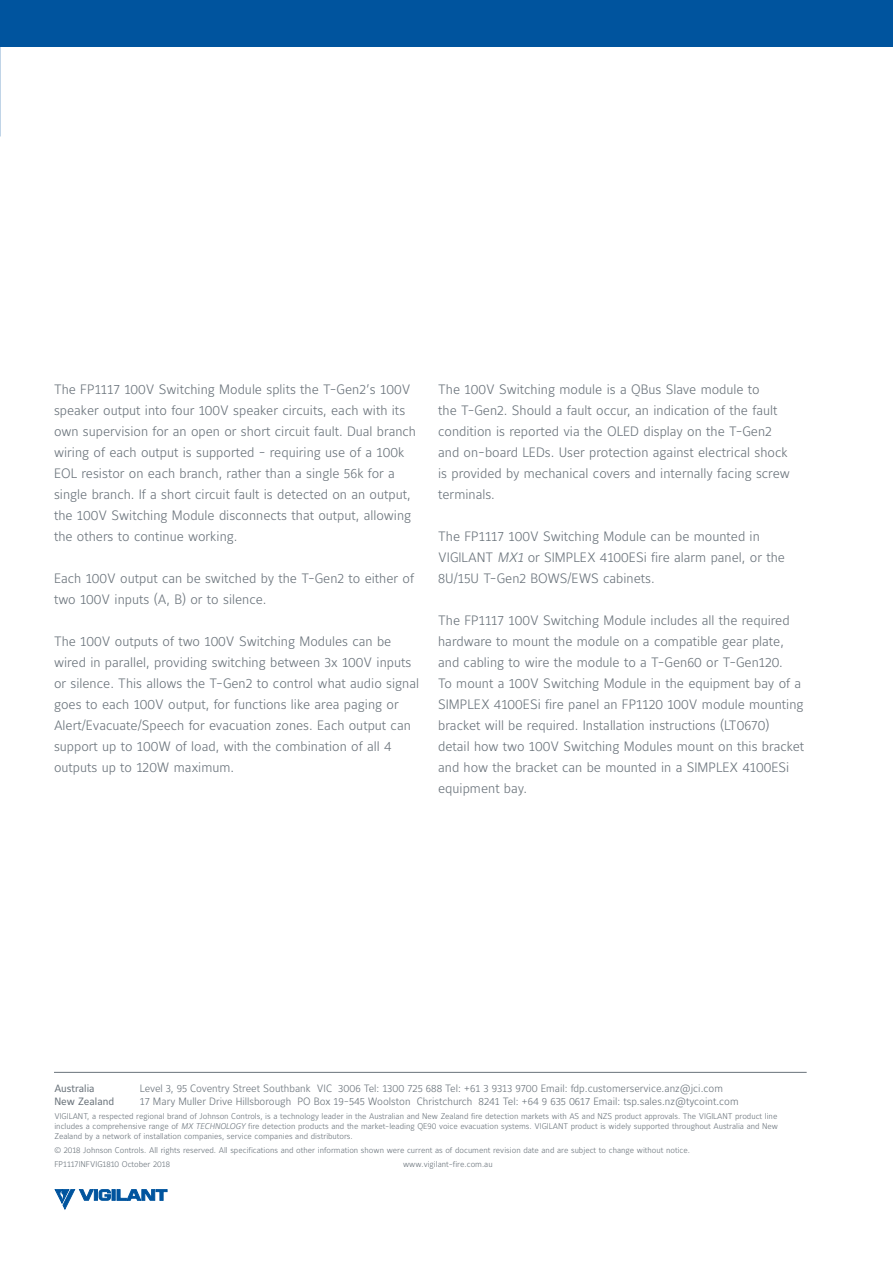
<style>
.page{position:relative;width:893px;height:1263px;background:#fff}
.page>*{position:absolute;margin:0;border:0;box-sizing:border-box;transform-origin:0 0}
.t1{font:300 13.5px/21px "Maurea Jci Lf ML";color:#6a737b}
.t2{font:300 10.5px "Maurea Jci Lf ML";color:#6a737b}
.t3{font:10.5px "Maurea Jci Lf ML";color:#6a737b}
.t4{font:300 8.25px/9.9px "Maurea Jci Lf ML";color:#6a737b;text-align:justify}
.s1{font-style:italic}
</style>
<div class="page">
<hr style="left:54px;top:1072px;width:753px;height:1px;background:#6a737b">
<svg style="left:54px;top:1189px;width:113px;height:21px"></svg>
<div style="left:0;top:0;width:893px;height:47px;background:#00549e"></div>
<p class="t1" style="left:54px;top:378px;width:364px">The FP1117 100V Switching Module splits the T-Gen2’s 100V speaker output into four 100V speaker circuits, each with its own supervision for an open or short circuit fault. Dual branch wiring of each output is supported - requiring use of a 100k EOL resistor on each branch, rather than a single 56k for a single branch. If a short circuit fault is detected on an output, the 100V Switching Module disconnects that output, allowing the others to continue working.</p>
<p class="t1" style="left:54px;top:567px;width:362px">Each 100V output can be switched by the T-Gen2 to either of two 100V inputs (A, B) or to silence.</p>
<p class="t1" style="left:54px;top:630px;width:367px">The 100V outputs of two 100V Switching Modules can be wired in parallel, providing switching between 3x 100V inputs or silence. This allows the T-Gen2 to control what audio signal goes to each 100V output, for functions like area paging or Alert/Evacuate/Speech for evacuation zones. Each output can support up to 100W of load, with the combination of all 4 outputs up to 120W maximum.</p>
<p class="t1" style="left:438px;top:378px;width:353px">The 100V Switching module is a QBus Slave module to<br>the T-Gen2. Should a fault occur, an indication of the fault condition is reported via the OLED display on the T-Gen2 and on-board LEDs. User protection against electrical shock is provided by mechanical covers and internally facing screw terminals.</p>
<p class="t1" style="left:438px;top:525px;width:348px">The FP1117 100V Switching Module can be mounted in<br>VIGILANT <span class="s1">MX1</span> or SIMPLEX 4100ESi fire alarm panel, or the<br>8U/15U T-Gen2 BOWS/EWS cabinets.</p>
<p class="t1" style="left:438px;top:609px;width:368px">The FP1117 100V Switching Module includes all the required hardware to mount the module on a compatible gear plate, and cabling to wire the module to a T-Gen60 or T-Gen120.<br>To mount a 100V Switching Module in the equipment bay of a SIMPLEX 4100ESi fire panel an FP1120 100V module mounting bracket will be required. Installation instructions (LT0670) detail how two 100V Switching Modules mount on this bracket and how the bracket can be mounted in a SIMPLEX 4100ESi equipment bay.</p>
<p class="t3" style="left:54px;top:1082px;width:42px">Australia</p>
<p class="t2" style="left:140px;top:1082px;width:585px">Level 3, 95 Coventry Street Southbank VIC 3006 Tel: 1300 725 688 Tel: +61 3 9313 9700 Email: fdp.customerservice.anz@jci.com</p>
<p class="t3" style="left:54px;top:1095px;width:61px">New Zealand</p>
<p class="t2" style="left:140px;top:1095px;width:600px">17 Mary Muller Drive Hillsborough PO Box 19-545 Woolston Christchurch 8241 Tel: +64 9 635 0617 Email: tsp.sales.nz@tycoint.com</p>
<p class="t4" style="left:54px;top:1111px;width:725px">VIGILANT, a respected regional brand of Johnson Controls, is a technology leader in the Australian and New Zealand fire detection markets with AS and NZS product approvals. The VIGILANT product line includes a comprehensive range of <span class="s1">MX TECHNOLOGY</span> fire detection products and the market-leading QE90 voice evacuation systems. VIGILANT product is widely supported throughout Australia and New Zealand by a network of installation companies, service companies and distributors.</p>
<p class="t4" style="left:54px;top:1143px;width:637px;line-height:14.2px">© 2018 Johnson Controls. All rights reserved. All specifications and other information shown were current as of document revision date and are subject to change without notice.<br>FP1117INFVIG1810 October 2018</p>
<p class="t4" style="left:403px;top:1159px;width:91px">www.vigilant-fire.com.au</p>
</div>
